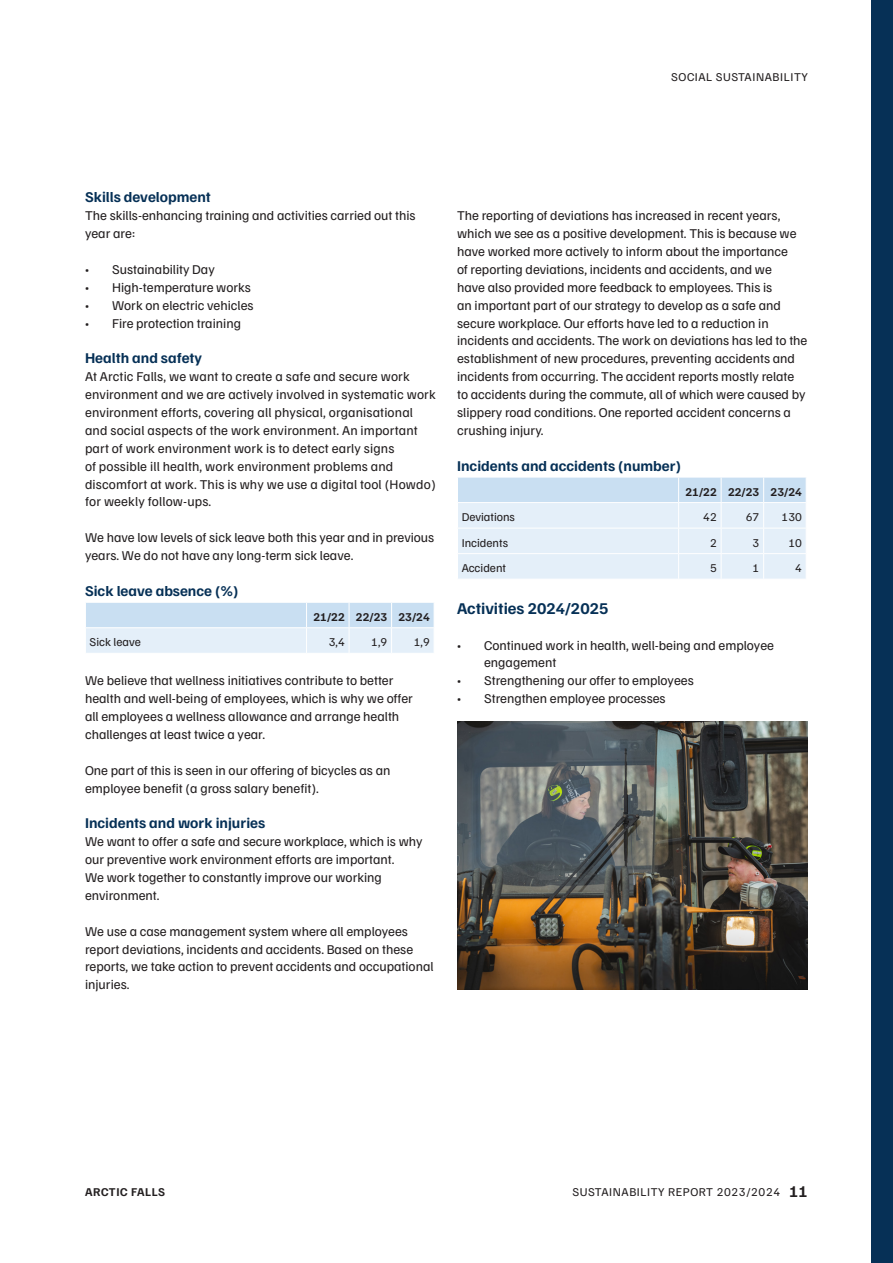
<style>
.page{position:relative;width:893px;height:1263px;background:#fff}
.page>*{position:absolute;margin:0;border:0;box-sizing:border-box;transform-origin:0 0}
.t1{font:700 16.5px "Familjen Grotesk";color:#063056}
.t2{font:700 15px "Familjen Grotesk";color:#063056}
.t3{font:13.5px/17.9px "Familjen Grotesk";color:#231f20}
.t4{font:12px "Familjen Grotesk";color:#231f20}
.t5{font:12px "Familjen Grotesk";letter-spacing:.05em;color:#231f20}
.t6{font:700 12px "Familjen Grotesk";color:#231f20}
.t7{font:700 12px "Familjen Grotesk";letter-spacing:.05em;color:#231f20}
.s1{font-weight:700;font-size:16.5px}
</style>
<div class="page">
<div style="left:872px;top:0;width:21px;height:1263px;background:#063056"></div>
<svg style="left:86px;top:602px;width:348px;height:51px;background:#d8e8f5"></svg>
<svg style="left:458px;top:477px;width:348px;height:102px;background:#deebf7"></svg>
<img style="left:457px;top:721px;width:351px;height:268px">
<p class="t5" style="left:671px;top:69px;width:138px">SOCIAL SUSTAINABILITY</p>
<p class="t2" style="left:85px;top:187px;width:127px">Skills development</p>
<p class="t3" style="left:85px;top:206px;width:332px">The skills-enhancing training and activities carried out this year are:</p>
<p class="t3" style="left:85px;top:260px;width:131px">• Sustainability Day</p>
<p class="t3" style="left:85px;top:278px;width:167px">• High-temperature works</p>
<p class="t3" style="left:85px;top:296px;width:170px">• Work on electric vehicles</p>
<p class="t3" style="left:85px;top:313px;width:157px">• Fire protection training</p>
<p class="t2" style="left:85px;top:348px;width:119px">Health and safety</p>
<p class="t3" style="left:85px;top:367px;width:352px">At Arctic Falls, we want to create a safe and secure work environment and we are actively involved in systematic work environment efforts, covering all physical, organisational and social aspects of the work environment. An important part of work environment work is to detect early signs<br>of possible ill health, work environment problems and discomfort at work. This is why we use a digital tool (Howdo) for weekly follow-ups.</p>
<p class="t3" style="left:85px;top:528px;width:351px">We have low levels of sick leave both this year and in previous years. We do not have any long-term sick leave.</p>
<p class="t2" style="left:85px;top:581px;width:155px">Sick leave absence (%)</p>
<p class="t6" style="left:313px;top:609px;width:118px">21/22 22/23 23/24</p>
<p class="t4" style="left:90px;top:634px;width:53px">Sick leave</p>
<p class="t4" style="left:329px;top:634px;width:18px">3,4</p>
<p class="t4" style="left:371px;top:634px;width:18px">1,9</p>
<p class="t4" style="left:414px;top:634px;width:18px">1,9</p>
<p class="t3" style="left:85px;top:671px;width:329px">We believe that wellness initiatives contribute to better health and well-being of employees, which is why we offer all employees a wellness allowance and arrange health challenges at least twice a year.</p>
<p class="t3" style="left:85px;top:760px;width:307px">One part of this is seen in our offering of bicycles as an employee benefit (a gross salary benefit).</p>
<p class="t2" style="left:85px;top:813px;width:182px">Incidents and work injuries</p>
<p class="t3" style="left:85px;top:832px;width:339px">We want to offer a safe and secure workplace, which is why our preventive work environment efforts are important.<br>We work together to constantly improve our working environment.</p>
<p class="t3" style="left:85px;top:921px;width:350px">We use a case management system where all employees report deviations, incidents and accidents. Based on these reports, we take action to prevent accidents and occupational injuries.</p>
<p class="t3" style="left:457px;top:206px;width:352px">The reporting of deviations has increased in recent years, which we see as a positive development. This is because we have worked more actively to inform about the importance<br>of reporting deviations, incidents and accidents, and we<br>have also provided more feedback to employees. This is<br>an important part of our strategy to develop as a safe and secure workplace. Our efforts have led to a reduction in incidents and accidents. The work on deviations has led to the establishment of new procedures, preventing accidents and incidents from occurring. The accident reports mostly relate to accidents during the commute, all of which were caused by slippery road conditions. One reported accident concerns a crushing injury.</p>
<p class="t2" style="left:457px;top:455px;width:225px">Incidents and accidents (number)</p>
<p class="t6" style="left:685px;top:483px;width:118px">21/22 22/23 23/24</p>
<p class="t4" style="left:462px;top:509px;width:55px">Deviations</p>
<p class="t4" style="left:703px;top:509px;width:15px">42</p>
<p class="t4" style="left:746px;top:509px;width:15px">67</p>
<p class="t4" style="left:781px;top:509px;width:22px">130</p>
<p class="t4" style="left:462px;top:535px;width:48px">Incidents</p>
<p class="t4" style="left:710px;top:535px;width:8px">2</p>
<p class="t4" style="left:753px;top:535px;width:8px">3</p>
<p class="t4" style="left:788px;top:535px;width:15px">10</p>
<p class="t4" style="left:462px;top:560px;width:46px">Accident</p>
<p class="t4" style="left:710px;top:560px;width:8px">5</p>
<p class="t4" style="left:753px;top:560px;width:8px">1</p>
<p class="t4" style="left:795px;top:560px;width:8px">4</p>
<p class="t1" style="left:457px;top:597px;width:153px">Activities 2024/2025</p>
<p class="t3" style="left:484px;top:635px;width:291px;text-indent:-27px">• Continued work in health, well-being and employee engagement</p>
<p class="t3" style="left:457px;top:671px;width:238px">• Strengthening our offer to employees</p>
<p class="t3" style="left:457px;top:689px;width:210px">• Strengthen employee processes</p>
<p class="t7" style="left:85px;top:1183px;width:81px">ARCTIC FALLS</p>
<p class="t5" style="left:573px;top:1184px;width:237px">SUSTAINABILITY REPORT 2023/2024 <span class="s1">11</span></p>
</div>
